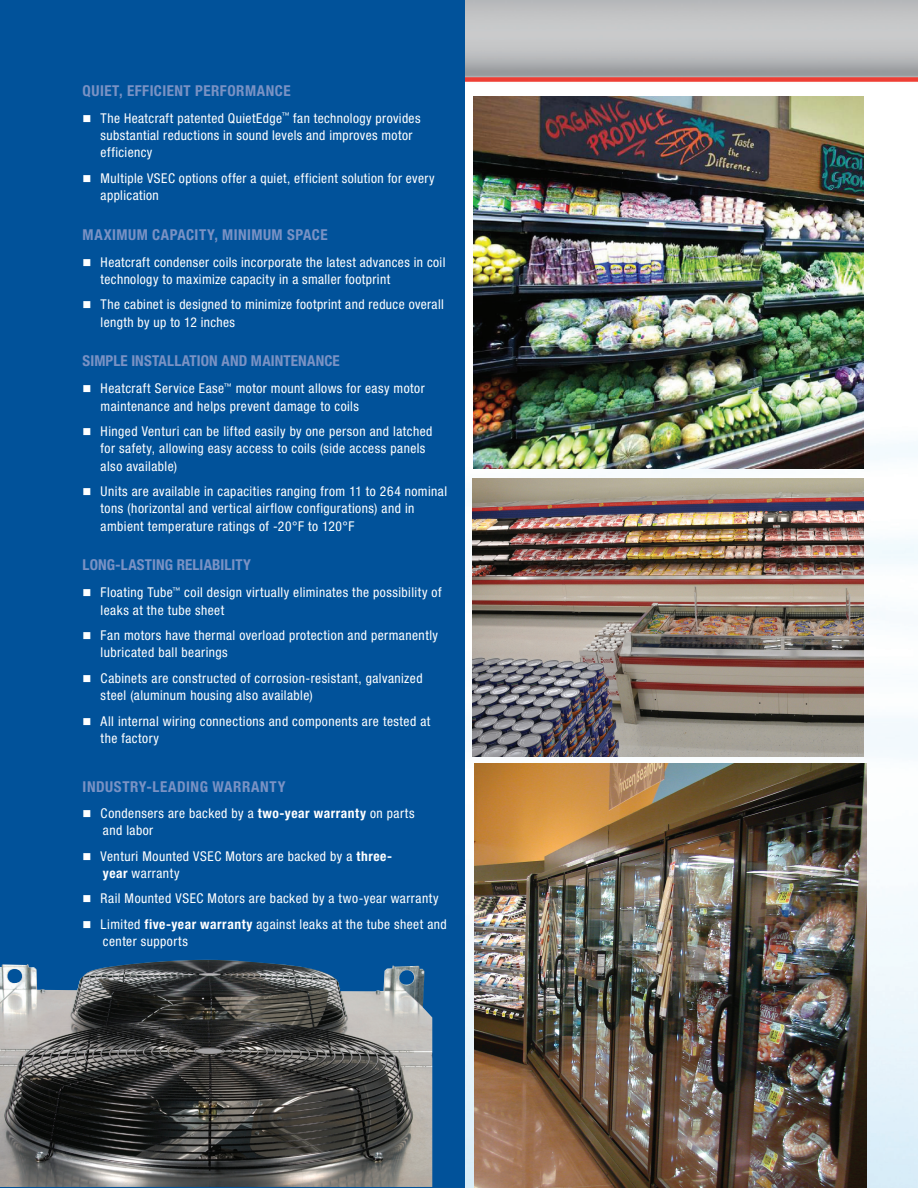
<style>
.page{position:relative;width:918px;height:1188px;background:#fff}
.page>*{position:absolute;margin:0;border:0;box-sizing:border-box;transform-origin:0 0}
.t1{font:700 condensed 15px "Helvetica Neue";letter-spacing:.03em;color:#7a92c4}
.t2{font:700 condensed 15px "Helvetica Neue";letter-spacing:.01em;color:#7a92c4}
.t3{font:condensed 13.5px/17.2px "Helvetica Neue";letter-spacing:.035em;color:#fff}
.s1{font-weight:700}
</style>
<div class="page">
<img style="left:465px;top:0;width:453px;height:1188px">
<div style="left:0;top:0;width:465px;height:1188px;background:#01529a"></div>
<img style="left:0;top:960px;width:432px;height:227px">
<img style="left:473px;top:96px;width:391px;height:373px">
<img style="left:474px;top:764px;width:393px;height:424px">
<img style="left:473px;top:479px;width:391px;height:277px">
<p class="t1" style="left:83px;top:81px;width:209px">QUIET, EFFICIENT PERFORMANCE</p>
<p class="t3" style="left:101px;top:109px;width:321px;text-indent:-18px">■ The Heatcraft patented QuietEdge<sup>™</sup> fan technology provides substantial reductions in sound levels and improves motor efficiency</p>
<p class="t3" style="left:101px;top:169px;width:335px;text-indent:-18px">■ Multiple VSEC options offer a quiet, efficient solution for every application</p>
<p class="t1" style="left:83px;top:225px;width:246px">MAXIMUM CAPACITY, MINIMUM SPACE</p>
<p class="t3" style="left:101px;top:253px;width:346px;text-indent:-18px">■ Heatcraft condenser coils incorporate the latest advances in coil technology to maximize capacity in a smaller footprint</p>
<p class="t3" style="left:101px;top:296px;width:345px;text-indent:-18px">■ The cabinet is designed to minimize footprint and reduce overall length by up to 12 inches</p>
<p class="t2" style="left:83px;top:352px;width:259px">SIMPLE INSTALLATION AND MAINTENANCE</p>
<p class="t3" style="left:101px;top:380px;width:326px;text-indent:-18px">■ Heatcraft Service Ease<sup>™</sup> motor mount allows for easy motor maintenance and helps prevent damage to coils</p>
<p class="t3" style="left:101px;top:423px;width:333px;text-indent:-18px">■ Hinged Venturi can be lifted easily by one person and latched for safety, allowing easy access to coils (side access panels also available)</p>
<p class="t3" style="left:101px;top:483px;width:348px;text-indent:-18px">■ Units are available in capacities ranging from 11 to 264 nominal tons (horizontal and vertical airflow configurations) and in ambient temperature ratings of -20°F to 120°F</p>
<p class="t2" style="left:83px;top:556px;width:170px">LONG-LASTING RELIABILITY</p>
<p class="t3" style="left:101px;top:584px;width:342px;text-indent:-18px">■ Floating Tube<sup>™</sup> coil design virtually eliminates the possibility of leaks at the tube sheet</p>
<p class="t3" style="left:101px;top:627px;width:339px;text-indent:-18px">■ Fan motors have thermal overload protection and permanently lubricated ball bearings</p>
<p class="t3" style="left:101px;top:669px;width:323px;text-indent:-18px">■ Cabinets are constructed of corrosion-resistant, galvanized steel (aluminum housing also available)</p>
<p class="t3" style="left:101px;top:712px;width:331px;text-indent:-18px">■ All internal wiring connections and components are tested at the factory</p>
<p class="t1" style="left:83px;top:778px;width:204px">INDUSTRY-LEADING WARRANTY</p>
<p class="t3" style="left:103px;top:804px;width:313px;text-indent:-20px">■ Condensers are backed by a <span class="s1">two-year warranty</span> on parts and labor</p>
<p class="t3" style="left:103px;top:847px;width:291px;text-indent:-20px">■ Venturi Mounted VSEC Motors are backed by a <span class="s1">three&shy;year</span> warranty</p>
<p class="t3" style="left:83px;top:890px;width:358px">■ Rail Mounted VSEC Motors are backed by a two-year warranty</p>
<p class="t3" style="left:103px;top:915px;width:345px;text-indent:-20px">■ Limited <span class="s1">five-year warranty</span> against leaks at the tube sheet and center supports</p>
</div>
